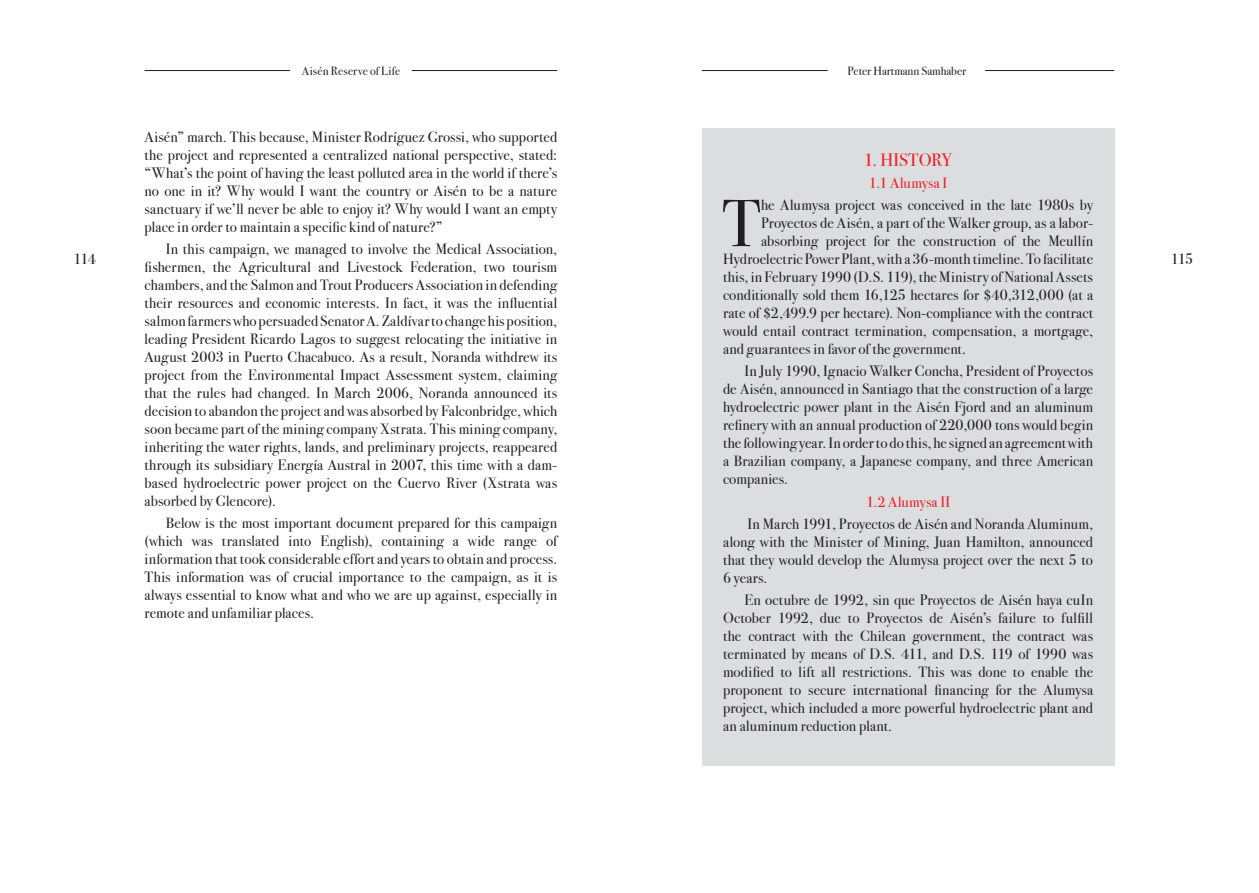
<style>
.page{position:relative;width:1259px;height:893px;background:#fff}
.page>*{position:absolute;margin:0;border:0;box-sizing:border-box;transform-origin:0 0}
.t1{font:66.75px "Bodoni Svty Two ITCTT";color:#231f20}
.t2{font:18px "Bodoni Svty Two ITCTT";color:#ee1d23}
.t3{font:15px/18px "Bodoni Svty Two ITCTT";letter-spacing:.005em;color:#231f20;text-align:justify}
.t4{font:15px "Bodoni Svty Two ITCTT";letter-spacing:.01em;color:#ee1d23}
.t5{font:12px "Bodoni Svty Two ITCTT";color:#231f20}
</style>
<div class="page">
<hr style="left:412px;top:70px;width:145px;height:1px;background:#231f20">
<hr style="left:145px;top:70px;width:145px;height:1px;background:#231f20">
<hr style="left:985px;top:70px;width:129px;height:1px;background:#231f20">
<hr style="left:702px;top:70px;width:125px;height:1px;background:#231f20">
<div style="left:702px;top:128px;width:412px;height:637px;background:#dcdddf"></div>
<p class="t5" style="left:302px;top:61px;width:100px">Aisén Reserve of Life</p>
<p class="t5" style="left:847px;top:61px;width:120px">Peter Hartmann Samhaber</p>
<p class="t3" style="left:145px;top:126px;width:414px">Aisén” march. This because, Minister Rodríguez Grossi, who supported the project and represented a centralized national perspective, stated: “What’s the point of having the least polluted area in the world if there’s no one in it? Why would I want the country or Aisén to be a nature sanctuary if we’ll never be able to enjoy it? Why would I want an empty place in order to maintain a specific kind of nature?”</p>
<p class="t3" style="left:145px;top:238px;width:414px;text-indent:21px">In this campaign, we managed to involve the Medical Association, fishermen, the Agricultural and Livestock Federation, two tourism chambers, and the Salmon and Trout Producers Association in defending their resources and economic interests. In fact, it was the influential salmon farmers who persuaded Senator A. Zaldívar to change his position, leading President Ricardo Lagos to suggest relocating the initiative in August 2003 in Puerto Chacabuco. As a result, Noranda withdrew its project from the Environmental Impact Assessment system, claiming that the rules had changed. In March 2006, Noranda announced its decision to abandon the project and was absorbed by Falconbridge, which soon became part of the mining company Xstrata. This mining company, inheriting the water rights, lands, and preliminary projects, reappeared through its subsidiary Energía Austral in 2007, this time with a dam&shy;based hydroelectric power project on the Cuervo River (Xstrata was absorbed by Glencore).</p>
<p class="t3" style="left:145px;top:512px;width:414px;text-indent:21px">Below is the most important document prepared for this campaign (which was translated into English), containing a wide range of information that took considerable effort and years to obtain and process.<br>This information was of crucial importance to the campaign, as it is always essential to know what and who we are up against, especially in remote and unfamiliar places.</p>
<p class="t2" style="left:863px;top:145px;width:90px">1. HISTORY</p>
<p class="t4" style="left:869px;top:171px;width:80px">1.1 Alumysa I</p>
<h1 class="t1" style="left:722px;top:169px;width:41px">T</h1>
<p class="t3" style="left:761px;top:195px;width:333px">he Alumysa project was conceived in the late 1980s by</p>
<p class="t3" style="left:761px;top:213px;width:333px">Proyectos de Aisén, a part of the Walker group, as a labor-</p>
<p class="t3" style="left:761px;top:231px;width:333px">absorbing project for the construction of the Meullín</p>
<p class="t3" style="left:723px;top:249px;width:371px">Hydroelectric Power Plant, with a 36-month timeline. To facilitate</p>
<p class="t3" style="left:723px;top:267px;width:371px">this, in February 1990 (D.S. 119), the Ministry of National Assets</p>
<p class="t3" style="left:723px;top:285px;width:371px">conditionally sold them 16,125 hectares for $40,312,000 (at a</p>
<p class="t3" style="left:723px;top:303px;width:371px">rate of $2,499.9 per hectare). Non-compliance with the contract</p>
<p class="t3" style="left:723px;top:321px;width:371px">would entail contract termination, compensation, a mortgage,</p>
<p class="t3" style="left:723px;top:339px;width:244px">and guarantees in favor of the government.</p>
<p class="t3" style="left:723px;top:361px;width:371px;text-indent:21px">In July 1990, Ignacio Walker Concha, President of Proyectos de Aisén, announced in Santiago that the construction of a large hydroelectric power plant in the Aisén Fjord and an aluminum refinery with an annual production of 220,000 tons would begin the following year. In order to do this, he signed an agreement with a Brazilian company, a Japanese company, and three American companies.</p>
<p class="t4" style="left:866px;top:489px;width:86px">1.2 Alumysa II</p>
<p class="t3" style="left:723px;top:513px;width:371px;text-indent:24px">In March 1991, Proyectos de Aisén and Noranda Aluminum, along with the Minister of Mining, Juan Hamilton, announced that they would develop the Alumysa project over the next 5 to 6 years.</p>
<p class="t3" style="left:723px;top:590px;width:371px;text-indent:21px">En octubre de 1992, sin que Proyectos de Aisén haya cuIn October 1992, due to Proyectos de Aisén’s failure to fulfill the contract with the Chilean government, the contract was terminated by means of D.S. 411, and D.S. 119 of 1990 was modified to lift all restrictions. This was done to enable the proponent to secure international financing for the Alumysa project, which included a more powerful hydroelectric plant and an aluminum reduction plant.</p>
<p class="t3" style="left:74px;top:248px;width:24px">114</p>
<p class="t3" style="left:1170px;top:248px;width:24px">115</p>
</div>
